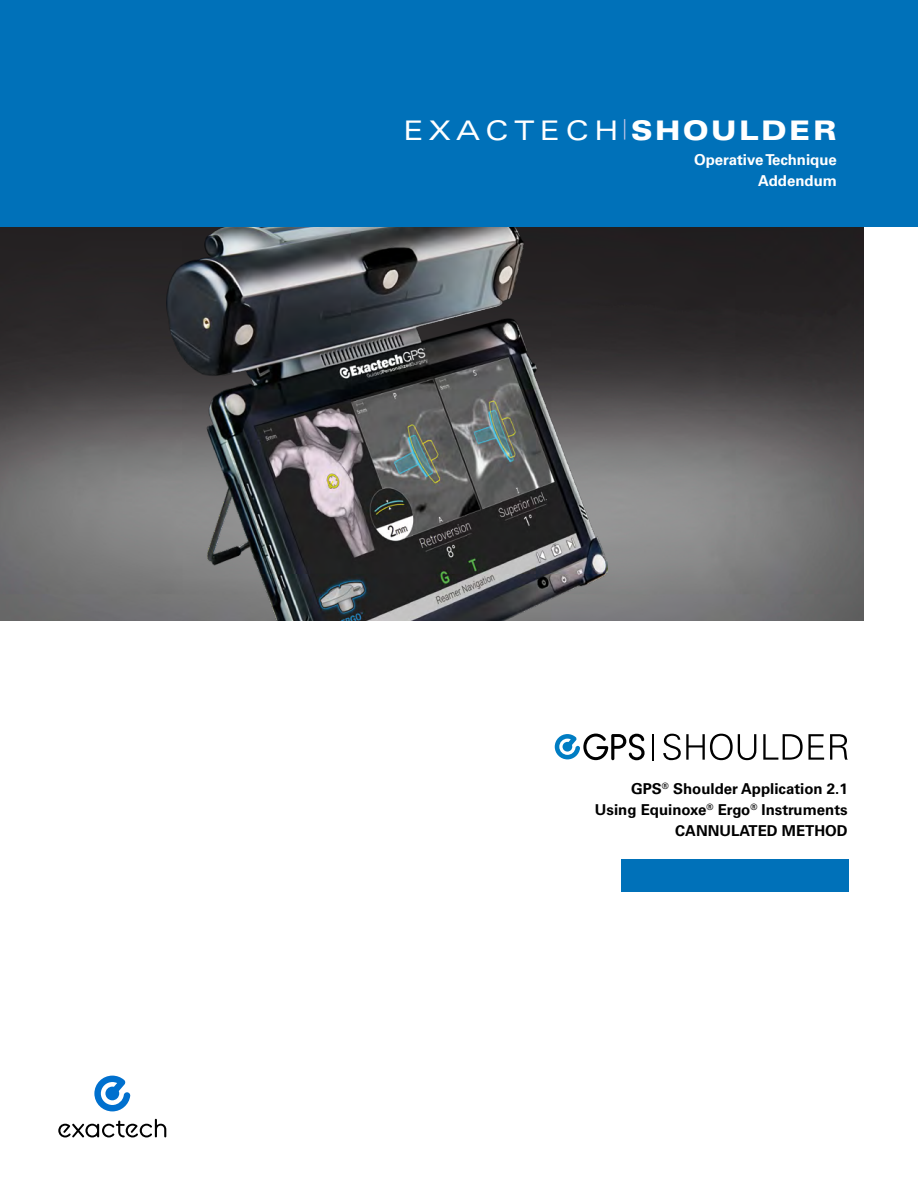
<style>
.page{position:relative;width:918px;height:1188px;background:#fff}
.page>*{position:absolute;margin:0;border:0;box-sizing:border-box;transform-origin:0 0}
.t1{font:expanded 27px "Univers LT Std";letter-spacing:.2em;color:#fff}
.t2{font:700 15px/21px "Univers LT Std";color:#000;text-align:right}
.t3{font:700 15px/21px "Univers LT Std";color:#fff;text-align:right}
.s1{font-weight:900}
</style>
<div class="page">
<img style="left:0;top:227px;width:864px;height:394px">
<img style="left:167px;top:227px;width:440px;height:394px">
<div style="left:0;top:0;width:918px;height:227px;background:#0071b9"></div>
<svg style="left:624px;top:119px;width:1px;height:21px"></svg>
<div style="left:621px;top:860px;width:228px;height:32px;background:#0071b9"></div>
<svg style="left:663px;top:734px;width:93px;height:26px"></svg>
<svg style="left:763px;top:734px;width:61px;height:26px"></svg>
<svg style="left:830px;top:734px;width:18px;height:26px"></svg>
<svg style="left:555px;top:734px;width:90px;height:26px"></svg>
<svg style="left:652px;top:734px;width:1px;height:27px"></svg>
<svg style="left:58px;top:1119px;width:108px;height:18px"></svg>
<svg style="left:94px;top:1076px;width:36px;height:35px"></svg>
<h1 class="t1" style="left:404px;top:114px;width:435px">EXACTECH <span class="s1">SHOULDER</span></h1>
<p class="t3" style="left:694px;top:149px;width:144px">Operative Technique<br>Addendum</p>
<p class="t2" style="left:595px;top:779px;width:254px">GPS<sup>®</sup> Shoulder Application 2.1<br>Using Equinoxe<sup>®</sup> Ergo<sup>®</sup> Instruments<br>CANNULATED METHOD</p>
</div>
